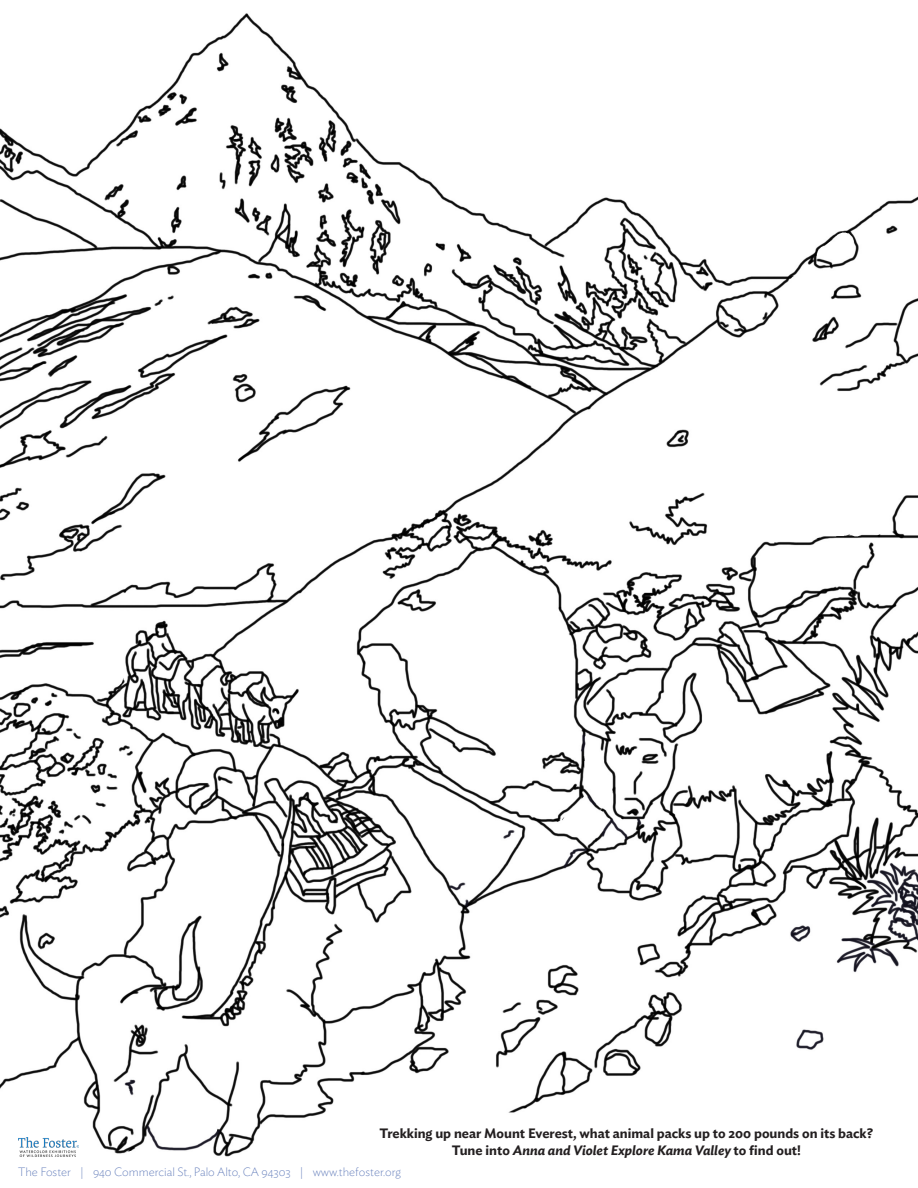
<style>
.page{position:relative;width:918px;height:1188px;background:#fff}
.page>*{position:absolute;margin:0;border:0;box-sizing:border-box;transform-origin:0 0}
.t1{font:600 13.5px "Ideal Sans";color:#231f20}
.t2{font:italic 600 13.5px "Ideal Sans";color:#231f20}
.t3{font:200 12px "Ideal Sans";color:#647ebb}
.s1{font-style:normal}
</style>
<div class="page">
<img style="left:0;top:13px;width:918px;height:1144px">
<img style="left:18px;top:1138px;width:60px;height:19px">
<div style="left:414px;top:1129px;width:39px;height:18px;background:#fff"></div>
<p class="t1" style="left:380px;top:1123px;width:495px">Trekking up near Mount Everest, what animal packs up to 200 pounds on its back?</p>
<p class="t2" style="left:452px;top:1139px;width:351px"><span class="s1">Tune into</span> Anna and Violet Explore Kama Valley <span class="s1">to find out!</span></p>
<p class="t3" style="left:18px;top:1162px;width:384px">The Foster | 940 Commercial St., Palo Alto, CA 94303 | www.thefoster.org</p>
</div>
